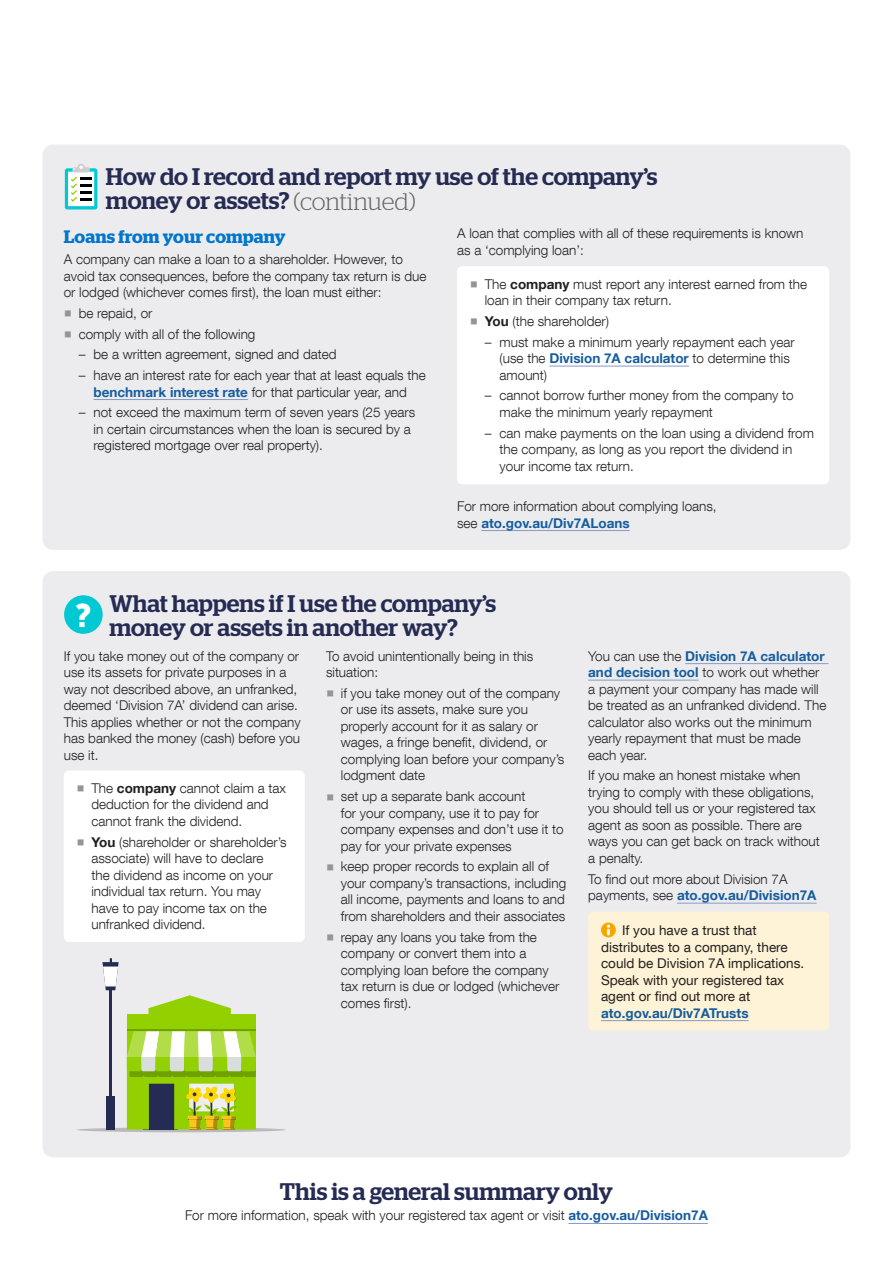
<style>
.page{position:relative;width:893px;height:1263px;background:#fff}
.page>*{position:absolute;margin:0;border:0;box-sizing:border-box;transform-origin:0 0}
.t1{font:32.4px "Museo Sans 900";color:#fff}
.t2{font:500 24px/24px "Stag";color:#252b53}
.t3{font:600 18px "Stag";letter-spacing:.005em;color:#0076cc}
.t4{font:300 13.5px/16.5px "Helvetica Neue LT Com";color:#231f20}
.t5{font:13.5px/16.5px "Helvetica Neue LT Com";color:#231f20}
.s1{font-weight:300;color:#666}
.s2{color:#939598}
.s3{font-weight:700;color:#175d9e}
.s4{font-weight:700}
</style>
<div class="page">
<div style="left:43px;top:145px;width:807px;height:405px;background:#ececee;border-radius:11px"></div>
<hr style="left:94px;top:399px;width:154px;height:1px;background:#879bc7">
<hr style="left:481px;top:530px;width:149px;height:1px;background:#879bc7">
<div style="left:457px;top:266px;width:372px;height:218px;background:#fff;border-radius:5px"></div>
<hr style="left:549px;top:366px;width:140px;height:1px;background:#879bc7">
<div style="left:43px;top:571px;width:807px;height:586px;background:#ececee;border-radius:11px"></div>
<div style="left:64px;top:770px;width:241px;height:172px;background:#fff;border-radius:5px"></div>
<hr style="left:685px;top:663px;width:143px;height:1px;background:#879bc7">
<hr style="left:588px;top:680px;width:111px;height:1px;background:#879bc7">
<hr style="left:677px;top:903px;width:139px;height:1px;background:#879bc7">
<div style="left:588px;top:911px;width:241px;height:119px;background:#fef3d6;border-radius:5px"></div>
<hr style="left:601px;top:1020px;width:148px;height:1px;background:#879bc7">
<svg style="left:601px;top:922px;width:15px;height:15px"></svg>
<svg style="left:607px;top:926px;width:3px;height:8px"></svg>
<svg style="left:65px;top:168px;width:32px;height:41px"></svg>
<div style="left:78px;top:164px;width:7px;height:7px;background:#cdcdcd;border-radius:50%"></div>
<svg style="left:68px;top:165px;width:26px;height:41px"></svg>
<div style="left:64px;top:595px;width:39px;height:39px;background:#00c9d4;border-radius:50%"></div>
<svg style="left:77px;top:1127px;width:209px;height:5px"></svg>
<svg style="left:148px;top:995px;width:83px;height:19px"></svg>
<svg style="left:127px;top:1028px;width:129px;height:3px"></svg>
<div style="left:127px;top:1014px;width:129px;height:14px;background:#93d000"></div>
<hr style="left:109px;top:988px;width:3px;height:141px;background:#242c54">
<div style="left:106px;top:1096px;width:9px;height:33px;background:#242c54"></div>
<svg style="left:102px;top:958px;width:17px;height:32px"></svg>
<svg style="left:127px;top:1031px;width:129px;height:99px;background:#a5c548"></svg>
<hr style="left:568px;top:1223px;width:140px;height:1px;background:#879bc7">
<p class="t2" style="left:106px;top:164px;width:553px">How do I record and report my use of the company’s money or assets? <span class="s1">(continued)</span></p>
<p class="t3" style="left:64px;top:226px;width:223px">Loans from your company</p>
<p class="t4" style="left:64px;top:251px;width:364px">A company can make a loan to a shareholder. However, to avoid tax consequences, before the company tax return is due or lodged (whichever comes first), the loan must either:</p>
<p class="t4" style="left:64px;top:304px;width:90px"><span class="s2">○</span> be repaid, or</p>
<p class="t4" style="left:64px;top:325px;width:193px"><span class="s2">○</span> comply with all of the following</p>
<p class="t4" style="left:79px;top:346px;width:259px">– be a written agreement, signed and dated</p>
<p class="t4" style="left:79px;top:367px;width:348px;text-align:center">– have an interest rate for each year that at least equals the <span class="s3">benchmark interest rate</span> for that particular year, and</p>
<p class="t4" style="left:94px;top:404px;width:323px;text-indent:-15px">– not exceed the maximum term of seven years (25 years in certain circumstances when the loan is secured by a registered mortgage over real property).</p>
<p class="t4" style="left:457px;top:225px;width:348px">A loan that complies with all of these requirements is known as a ‘complying loan’:</p>
<p class="t4" style="left:485px;top:275px;width:324px;text-indent:-15px"><span class="s2">○</span> The <span class="s4">company</span> must report any interest earned from the loan in their company tax return.</p>
<p class="t4" style="left:470px;top:312px;width:141px"><span class="s2">○</span> <span class="s4">You</span> (the shareholder)</p>
<p class="t4" style="left:500px;top:333px;width:297px;text-indent:-15px">– must make a minimum yearly repayment each year (use the <span class="s3">Division 7A calculator</span> to determine this amount)</p>
<p class="t4" style="left:500px;top:387px;width:296px;text-indent:-15px">– cannot borrow further money from the company to make the minimum yearly repayment</p>
<p class="t4" style="left:500px;top:424px;width:316px;text-indent:-15px">– can make payments on the loan using a dividend from the company, as long as you report the dividend in your income tax return.</p>
<p class="t4" style="left:457px;top:498px;width:261px">For more information about complying loans, see <span class="s3">ato.gov.au/Div7ALoans</span></p>
<p class="t2" style="left:109px;top:591px;width:388px">What happens if I use the company’s money or assets in another way?</p>
<p class="t4" style="left:64px;top:647px;width:238px">If you take money out of the company or use its assets for private purposes in a way not described above, an unfranked, deemed ‘Division 7A’ dividend can arise.<br>This applies whether or not the company has banked the money (cash) before you use it.</p>
<p class="t4" style="left:91px;top:780px;width:196px;text-indent:-15px"><span class="s2">○</span> The <span class="s4">company</span> cannot claim a tax deduction for the dividend and cannot frank the dividend.</p>
<p class="t4" style="left:91px;top:833px;width:197px;text-indent:-15px"><span class="s2">○</span> <span class="s4">You</span> (shareholder or shareholder’s associate) will have to declare<br>the dividend as income on your individual tax return. You may have to pay income tax on the unfranked dividend.</p>
<p class="t1" style="left:75px;top:597px;width:18px">?</p>
<p class="t4" style="left:326px;top:647px;width:209px">To avoid unintentionally being in this situation:</p>
<p class="t4" style="left:341px;top:684px;width:225px;text-indent:-15px"><span class="s2">○</span> if you take money out of the company or use its assets, make sure you properly account for it as salary or wages, a fringe benefit, dividend, or complying loan before your company’s lodgment date</p>
<p class="t4" style="left:341px;top:788px;width:224px;text-indent:-15px"><span class="s2">○</span> set up a separate bank account<br>for your company, use it to pay for company expenses and don’t use it to pay for your private expenses</p>
<p class="t4" style="left:341px;top:858px;width:227px;text-indent:-15px"><span class="s2">○</span> keep proper records to explain all of your company’s transactions, including all income, payments and loans to and from shareholders and their associates</p>
<p class="t4" style="left:341px;top:928px;width:220px;text-indent:-15px"><span class="s2">○</span> repay any loans you take from the company or convert them into a complying loan before the company tax return is due or lodged (whichever comes first).</p>
<p class="t4" style="left:588px;top:647px;width:240px">You can use the <span class="s3">Division 7A calculator and decision tool</span> to work out whether a payment your company has made will be treated as an unfranked dividend. The calculator also works out the minimum yearly repayment that must be made each year.</p>
<p class="t4" style="left:588px;top:767px;width:233px">If you make an honest mistake when trying to comply with these obligations, you should tell us or your registered tax agent as soon as possible. There are ways you can get back on track without a penalty.</p>
<p class="t4" style="left:588px;top:870px;width:230px">To find out more about Division 7A payments, see <span class="s3">ato.gov.au/Division7A</span></p>
<p class="t5" style="left:601px;top:922px;width:205px;text-indent:21px">If you have a trust that distributes to a company, there could be Division 7A implications.<br>Speak with your registered tax agent or find out more at <span class="s3">ato.gov.au/Div7ATrusts</span></p>
<p class="t2" style="left:280px;top:1179px;width:334px">This is a general summary only</p>
<p class="t4" style="left:185px;top:1207px;width:524px">For more information, speak with your registered tax agent or visit <span class="s3">ato.gov.au/Division7A</span></p>
</div>
